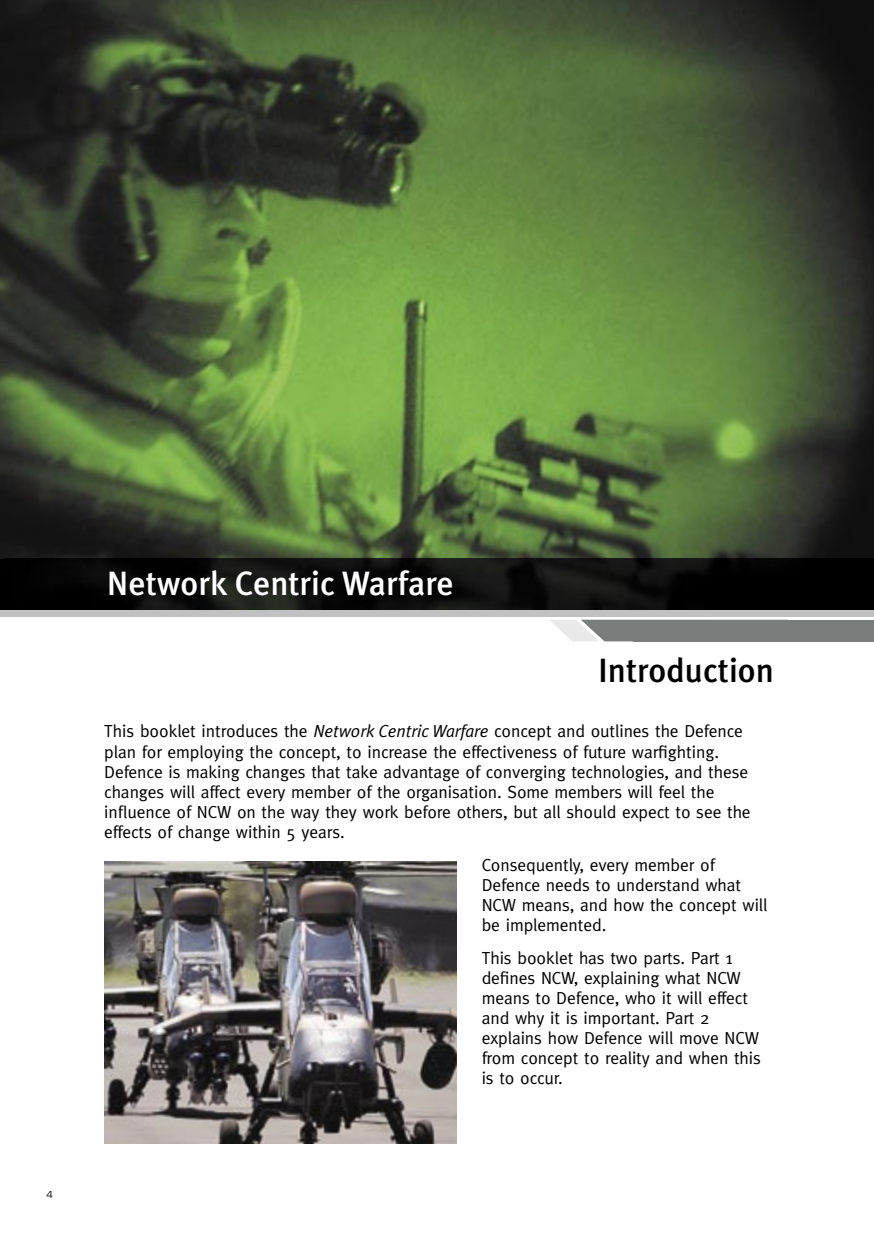
<style>
.page{position:relative;width:874px;height:1241px;background:#fff}
.page>*{position:absolute;margin:0;border:0;box-sizing:border-box;transform-origin:0 0}
.t1{font:500 33.6px "Meta Plus";color:#fff}
.t2{font:500 33.6px "Meta Plus";color:#000}
.t3{font:17.5px/20.1px "Meta";letter-spacing:-.005em;color:#000}
.t4{font:10.5px "Eurostile";color:#000}
.s1{font-family:"Meta Plus Normal";font-style:italic}
</style>
<div class="page">
<img style="left:104px;top:861px;width:352px;height:281px">
<img style="left:0;top:0;width:873px;height:558px">
<div style="left:0;top:610px;width:873px;height:6px;background:#c1c1c1"></div>
<div style="left:633px;top:619px;width:240px;height:22px;background:#7b7c7c"></div>
<img style="left:0;top:558px;width:873px;height:52px">
<svg style="left:550px;top:619px;width:238px;height:22px"></svg>
<p class="t4" style="left:47px;top:1188px;width:8px">4</p>
<h1 class="t1" style="left:107px;top:563px;width:348px">Network Centric Warfare</h1>
<h1 class="t2" style="left:598px;top:651px;width:177px">Introduction</h1>
<p class="t3" style="left:104px;top:721px;width:647px">This booklet introduces the <span class="s1">Network Centric Warfare</span> concept and outlines the Defence plan for employing the concept, to increase the effectiveness of future warfighting.<br>Defence is making changes that take advantage of converging technologies, and these changes will affect every member of the organisation. Some members will feel the influence of NCW on the way they work before others, but all should expect to see the effects of change within 5 years.</p>
<p class="t3" style="left:481px;top:854px;width:287px">Consequently, every member of<br>Defence needs to understand what<br>NCW means, and how the concept will be implemented.</p>
<p class="t3" style="left:481px;top:947px;width:281px">This booklet has two parts. Part 1 defines NCW, explaining what NCW means to Defence, who it will effect and why it is important. Part 2 explains how Defence will move NCW from concept to reality and when this is to occur.</p>
</div>
